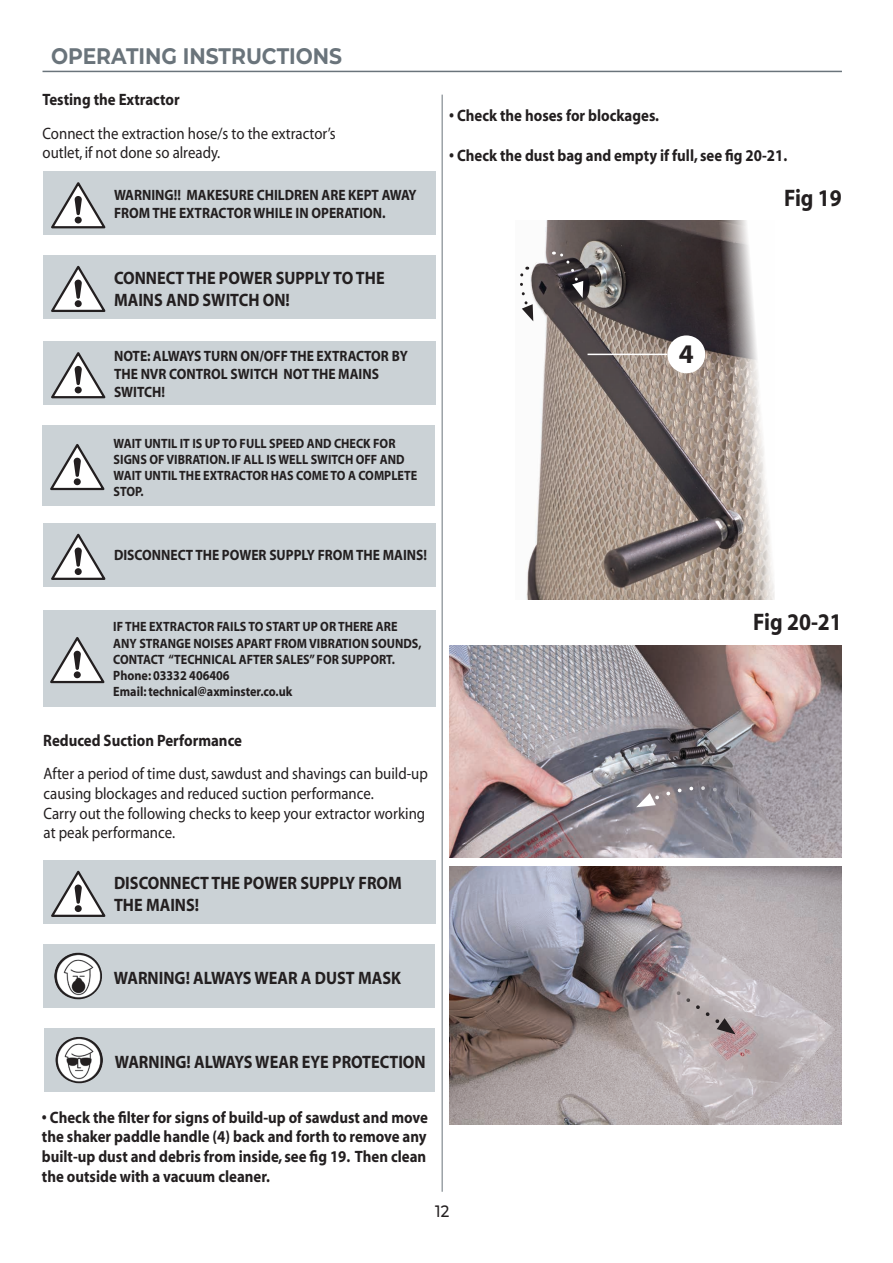
<style>
.page{position:relative;width:893px;height:1263px;background:#fff}
.page>*{position:absolute;margin:0;border:0;box-sizing:border-box;transform-origin:0 0}
.Numbers_2{font:700 27px "Myriad";color:#231f20}
.Figure_Heading_Right{font:700 24px "Myriad";color:#231f20;scale:.9 1}
.Main_Heading_Left{font:700 22.5px "Montserrat";color:#6a747b;scale:.9 1}
.Warning_Body_Text_4{font:700 18px/21.6px "Myriad";color:#231f20;scale:.9 1}
.Manual_Text{font:700 16.5px/19.8px "Myriad";color:#231f20;text-align:justify;scale:.9 1}
.Manual_Text-2{font:16.5px/19.8px "Myriad";color:#231f20;scale:.9 1}
.Sub_Heading{font:700 16.5px "Myriad";color:#231f20;scale:.9 1}
.Page_Numbers{font:500 16.5px "Montserrat";color:#231f20;scale:.9 1}
.Warning_Body_Text_5{font:700 15px/18px "Myriad";color:#231f20;scale:.9 1}
.Warning_Body_Text_4-2{font:700 15px "Myriad";color:#231f20;scale:.9 1}
.Warning_Body_Text_4-3{font:700 13.5px/16.2px "Myriad";color:#231f20;scale:.9 1}
</style>
<div class="page">
<hr style="left:43px;top:71px;width:799px;height:1px;background:#6a747b">
<hr style="left:442px;top:95px;width:1px;height:1097px;background:#6a747b">
<div style="left:43px;top:255px;width:392px;height:64px;background:#cbd2d6"></div>
<svg style="left:51px;top:266px;width:54px;height:46px"></svg>
<div style="left:43px;top:523px;width:392px;height:63px;background:#cbd2d6"></div>
<svg style="left:51px;top:534px;width:54px;height:46px"></svg>
<div style="left:43px;top:860px;width:392px;height:63px;background:#cbd2d6"></div>
<svg style="left:51px;top:871px;width:54px;height:46px"></svg>
<div style="left:43px;top:425px;width:392px;height:81px;background:#cbd2d6"></div>
<svg style="left:50px;top:444px;width:54px;height:46px"></svg>
<div style="left:43px;top:611px;width:392px;height:96px;background:#cbd2d6"></div>
<svg style="left:50px;top:637px;width:54px;height:46px"></svg>
<div style="left:43px;top:172px;width:392px;height:63px;background:#cbd2d6"></div>
<svg style="left:51px;top:182px;width:54px;height:46px"></svg>
<div style="left:43px;top:342px;width:392px;height:63px;background:#cbd2d6"></div>
<svg style="left:51px;top:352px;width:54px;height:46px"></svg>
<div style="left:43px;top:944px;width:392px;height:63px;background:#cbd2d6"></div>
<img style="left:54px;top:953px;width:48px;height:46px">
<div style="left:44px;top:1028px;width:391px;height:63px;background:#cbd2d6"></div>
<img style="left:56px;top:1037px;width:47px;height:46px">
<img style="left:526px;top:220px;width:249px;height:380px">
<img style="left:449px;top:645px;width:393px;height:213px">
<img style="left:450px;top:867px;width:392px;height:257px">
<svg style="left:520px;top:267px;width:13px;height:54px"></svg>
<svg style="left:553px;top:249px;width:30px;height:49px"></svg>
<svg style="left:669px;top:984px;width:67px;height:50px;background:#b3aaab"></svg>
<svg style="left:636px;top:784px;width:90px;height:23px;background:#8c888f"></svg>
<div style="left:667px;top:335px;width:38px;height:38px;background:#fff;border-radius:50%"></div>
<hr style="left:588px;top:354px;width:79px;height:1px;background:#fff">
<p class="Main_Heading_Left" style="left:51px;top:40px;width:325px">OPERATING INSTRUCTIONS</p>
<p class="Sub_Heading" style="left:43px;top:91px;width:154px">Testing the Extractor</p>
<p class="Manual_Text-2" style="left:43px;top:124px;width:327px">Connect the extraction hose/s to the extractor’s</p>
<p class="Manual_Text-2" style="left:43px;top:144px;width:199px">outlet, if not done so already.</p>
<p class="Warning_Body_Text_5" style="left:114px;top:186px;width:338px">WARNING!! MAKESURE CHILDREN ARE KEPT AWAY<br>FROM THE EXTRACTOR WHILE IN OPERATION.</p>
<p class="Warning_Body_Text_4" style="left:114px;top:268px;width:302px">CONNECT THE POWER SUPPLY TO THE<br>MAINS AND SWITCH ON!</p>
<p class="Warning_Body_Text_5" style="left:114px;top:347px;width:328px">NOTE: ALWAYS TURN ON/OFF THE EXTRACTOR BY</p>
<p class="Warning_Body_Text_5" style="left:114px;top:365px;width:296px">THE NVR CONTROL SWITCH NOT THE MAINS</p>
<p class="Warning_Body_Text_5" style="left:114px;top:383px;width:58px">SWITCH!</p>
<p class="Warning_Body_Text_4-3" style="left:114px;top:435px;width:339px">WAIT UNTIL IT IS UP TO FULL SPEED AND CHECK FOR SIGNS OF VIBRATION. IF ALL IS WELL SWITCH OFF AND WAIT UNTIL THE EXTRACTOR HAS COME TO A COMPLETE STOP.</p>
<p class="Warning_Body_Text_4-2" style="left:114px;top:547px;width:349px">DISCONNECT THE POWER SUPPLY FROM THE MAINS!</p>
<p class="Warning_Body_Text_4-3" style="left:113px;top:619px;width:344px">IF THE EXTRACTOR FAILS TO START UP OR THERE ARE<br>ANY STRANGE NOISES APART FROM VIBRATION SOUNDS,<br>CONTACT “TECHNICAL AFTER SALES” FOR SUPPORT.</p>
<p class="Warning_Body_Text_4-3" style="left:113px;top:668px;width:131px">Phone: 03332 406406</p>
<p class="Warning_Body_Text_4-3" style="left:113px;top:684px;width:200px">Email: technical@axminster.co.uk</p>
<p class="Sub_Heading" style="left:43px;top:731px;width:222px">Reduced Suction Performance</p>
<p class="Manual_Text-2" style="left:44px;top:764px;width:428px">After a period of time dust, sawdust and shavings can build-up causing blockages and reduced suction performance.</p>
<p class="Manual_Text-2" style="left:44px;top:804px;width:425px">Carry out the following checks to keep your extractor working at peak performance.</p>
<p class="Warning_Body_Text_4" style="left:114px;top:873px;width:321px">DISCONNECT THE POWER SUPPLY FROM</p>
<p class="Warning_Body_Text_4" style="left:114px;top:894px;width:96px">THE MAINS!</p>
<p class="Manual_Text" style="left:449px;top:107px;width:235px">• Check the hoses for blockages.</p>
<p class="Manual_Text" style="left:449px;top:146px;width:377px">• Check the dust bag and empty if full, see fig 20-21.</p>
<p class="Figure_Heading_Right" style="left:784px;top:185px;width:66px">Fig 19</p>
<p class="Numbers_2" style="left:679px;top:340px;width:16px">4</p>
<p class="Figure_Heading_Right" style="left:753px;top:610px;width:100px">Fig 20-21</p>
<p class="Warning_Body_Text_4" style="left:114px;top:967px;width:321px">WARNING! ALWAYS WEAR A DUST MASK</p>
<p class="Warning_Body_Text_4" style="left:115px;top:1051px;width:347px">WARNING! ALWAYS WEAR EYE PROTECTION</p>
<p class="Manual_Text" style="left:42px;top:1108px;width:430px">• Check the filter for signs of build-up of sawdust and move the shaker paddle handle (4) back and forth to remove any built-up dust and debris from inside, see fig 19. Then clean the outside with a vacuum cleaner.</p>
<p class="Page_Numbers" style="left:435px;top:1200px;width:17px">12</p>
</div>
